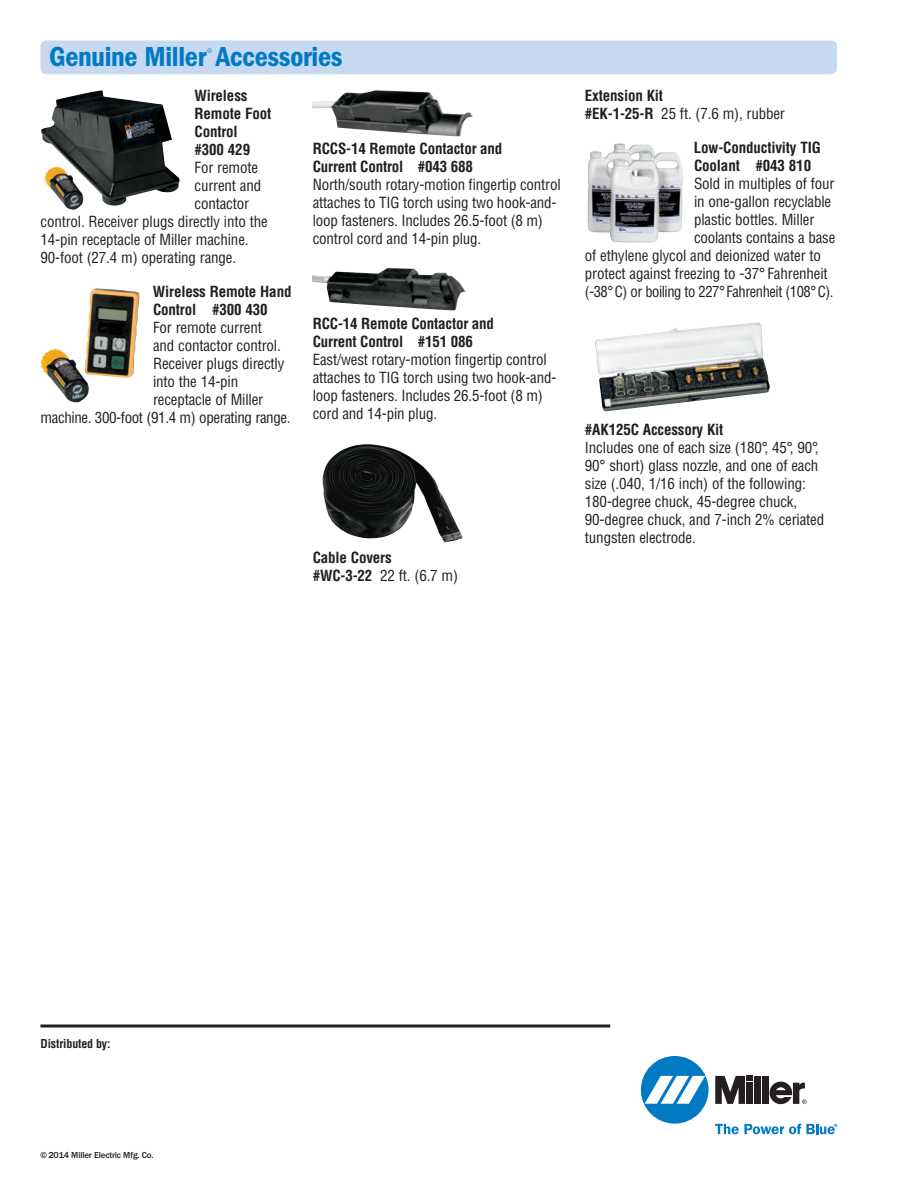
<style>
.page{position:relative;width:918px;height:1188px;background:#fff}
.page>*{position:absolute;margin:0;border:0;box-sizing:border-box;transform-origin:0 0}
.t1{font:28.5px "ITC Franklin Gothic Std Dm Cd";letter-spacing:-.01em;color:#007bc3}
.t2{font:condensed 15px/18px "Helvetica";letter-spacing:-.01em;color:#231f20}
.t3{font:700 condensed 15px/18px "Helvetica";letter-spacing:-.01em;color:#231f20}
.t4{font:condensed 15px "Helvetica";letter-spacing:-.03em;color:#231f20}
.t5{font:700 condensed 12px "Helvetica";letter-spacing:-.01em;color:#231f20}
.t6{font:500 9px "ITC Franklin Gothic Std";letter-spacing:-.02em;color:#231f20}
.t7{font:condensed 6px "Helvetica";color:#007bc3}
.s1{font-weight:400}
</style>
<div class="page">
<img style="left:587px;top:143px;width:96px;height:100px">
<img style="left:41px;top:90px;width:139px;height:120px">
<img style="left:41px;top:288px;width:99px;height:115px">
<img style="left:313px;top:90px;width:160px;height:47px">
<img style="left:313px;top:268px;width:153px;height:43px">
<img style="left:595px;top:322px;width:175px;height:90px">
<img style="left:322px;top:444px;width:141px;height:99px">
<div style="left:40px;top:40px;width:797px;height:34px;background:#c6d9f0;border-radius:5px"></div>
<div style="left:641px;top:1056px;width:68px;height:68px;background:#007ac2;border-radius:50%"></div>
<svg style="left:645px;top:1076px;width:60px;height:28px"></svg>
<div style="left:754px;top:1076px;width:7px;height:28px;background:#231f20"></div>
<div style="left:763px;top:1076px;width:6px;height:28px;background:#231f20"></div>
<svg style="left:715px;top:1076px;width:38px;height:28px"></svg>
<svg style="left:770px;top:1082px;width:37px;height:22px"></svg>
<svg style="left:715px;top:1124px;width:122px;height:10px"></svg>
<svg style="left:40px;top:1024px;width:570px;height:4px;background:#595657"></svg>
<h1 class="t1" style="left:49px;top:47px;width:295px">Genuine Miller Accessories</h1>
<p class="t7" style="left:207px;top:48px;width:6px">®</p>
<p class="t3" style="left:194px;top:88px;width:78px">Wireless<br>Remote Foot<br>Control<br>#300 429</p>
<p class="t2" style="left:195px;top:160px;width:65px">For remote</p>
<p class="t2" style="left:195px;top:178px;width:68px">current and</p>
<p class="t2" style="left:195px;top:196px;width:56px">contactor</p>
<p class="t2" style="left:41px;top:214px;width:229px">control. Receiver plugs directly into the</p>
<p class="t2" style="left:41px;top:232px;width:210px">14-pin receptacle of Miller machine.</p>
<p class="t2" style="left:41px;top:250px;width:197px">90-foot (27.4 m) operating range.</p>
<p class="t3" style="left:153px;top:284px;width:140px">Wireless Remote Hand<br>Control #300 430</p>
<p class="t2" style="left:153px;top:320px;width:110px">For remote current</p>
<p class="t2" style="left:153px;top:338px;width:129px">and contactor control.</p>
<p class="t2" style="left:153px;top:356px;width:133px">Receiver plugs directly</p>
<p class="t2" style="left:153px;top:374px;width:87px">into the 14-pin</p>
<p class="t2" style="left:153px;top:392px;width:112px">receptacle of Miller</p>
<p class="t2" style="left:41px;top:410px;width:252px">machine. 300-foot (91.4 m) operating range.</p>
<p class="t3" style="left:313px;top:140px;width:191px">RCCS-14 Remote Contactor and<br>Current Control #043 688</p>
<p class="t2" style="left:313px;top:176px;width:250px">North/south rotary-motion fingertip control attaches to TIG torch using two hook-and&shy;loop fasteners. Includes 26.5-foot (8 m) control cord and 14-pin plug.</p>
<p class="t3" style="left:313px;top:316px;width:183px">RCC-14 Remote Contactor and<br>Current Control #151 086</p>
<p class="t2" style="left:313px;top:352px;width:245px">East/west rotary-motion finger tip control attaches to TIG torch using two hook-and&shy;loop fasteners. Includes 26.5-foot (8 m) cord and 14-pin plug.</p>
<p class="t3" style="left:313px;top:550px;width:147px">Cable Covers<br>#WC-3-22 <span class="s1">22 ft. (6.7 m)</span></p>
<p class="t3" style="left:585px;top:88px;width:202px">Extension Kit<br>#EK-1-25-R <span class="s1">25 ft. (7.6 m), rubber</span></p>
<p class="t3" style="left:694px;top:140px;width:129px">Low-Conductivity TIG<br>Coolant #043 810</p>
<p class="t2" style="left:694px;top:176px;width:142px">Sold in multiples of four</p>
<p class="t2" style="left:694px;top:194px;width:139px">in one-gallon recyclable</p>
<p class="t2" style="left:694px;top:212px;width:122px">plastic bottles. Miller</p>
<p class="t2" style="left:694px;top:230px;width:143px">coolants contains a base</p>
<p class="t2" style="left:585px;top:248px;width:238px">of ethylene glycol and deionized water to</p>
<p class="t2" style="left:585px;top:266px;width:244px">protect against freezing to -37° Fahrenheit</p>
<p class="t4" style="left:585px;top:286px;width:250px">(-38°C) or boiling to 227°Fahrenheit (108°C).</p>
<p class="t3" style="left:585px;top:422px;width:140px">#AK125C Accessory Kit</p>
<p class="t2" style="left:585px;top:440px;width:241px">Includes one of each size (180°, 45°, 90°, 90° short) glass nozzle, and one of each size (.040, 1/16 inch) of the following:<br>180-degree chuck, 45-degree chuck, 90-degree chuck, and 7-inch 2% ceriated tungsten electrode.</p>
<p class="t5" style="left:41px;top:1039px;width:71px">Distributed by:</p>
<p class="t6" style="left:40px;top:1150px;width:115px">© 2014 Miller Electric Mfg. Co.</p>
</div>
